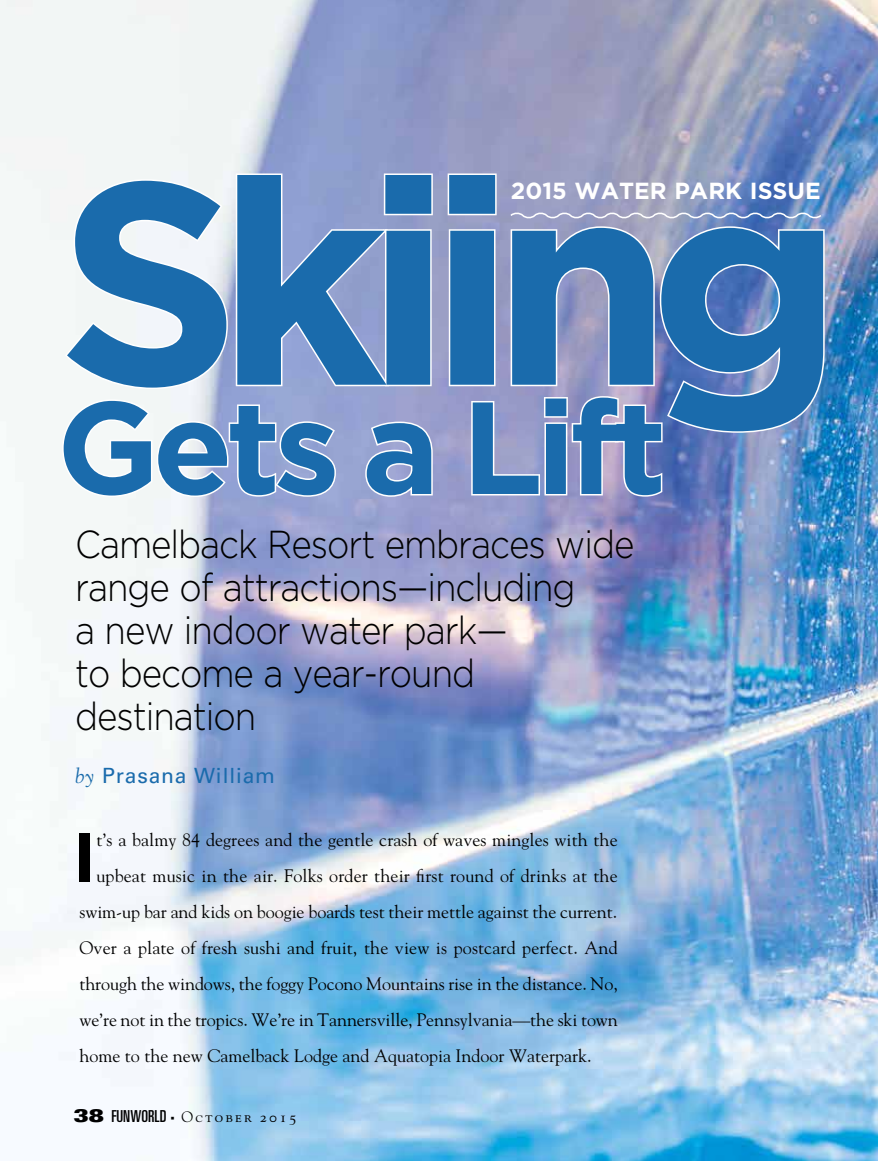
<style>
.page{position:relative;width:878px;height:1161px;background:#fff}
.page>*{position:absolute;margin:0;border:0;box-sizing:border-box;transform-origin:0 0}
.t1{font:700 287.4px "Gotham";letter-spacing:-.08em;color:#1a6bac}
.t2{font:700 130.8px "Gotham";letter-spacing:-.05em;color:#1a6bac}
.t3{font:700 69.45px "Gotham";color:#000}
.t4{font:300 39px/43px "Gotham";letter-spacing:-.03em;color:#000;scale:.9 1}
.t5{font:700 23.25px "Gotham";color:#fff}
.t6{font:21px "Univers";letter-spacing:.04em;color:#1a6bac}
.t7{font:18px "Goudy";color:#000}
.t8{font:15px "Goudy SC";letter-spacing:.15em;color:#000}
.s1{font-family:"Goudy";font-style:italic}
.s2{font-family:"Univers";font-weight:900;font-stretch:expanded;font-size:18px}
.s3{font-family:"Univers";font-stretch:ultra-condensed;font-size:16.5px}
</style>
<div class="page">
<img style="left:0;top:0;width:878px;height:1161px">
<svg style="left:63px;top:172px;width:371px;height:219px"></svg>
<svg style="left:61px;top:398px;width:276px;height:101px"></svg>
<svg style="left:364px;top:420px;width:70px;height:78px"></svg>
<svg style="left:446px;top:172px;width:380px;height:326px;background:#8e9ac5"></svg>
<h1 class="t1" style="left:57px;top:92px;width:787px">Skiing</h1>
<p class="t5" style="left:511px;top:176px;width:311px">2015 WATER PARK ISSUE</p>
<h2 class="t2" style="left:57px;top:361px;width:611px">Gets a Lift</h2>
<h3 class="t4" style="left:75px;top:522px;width:623px">Camelback Resort embraces wide range of attractions—including<br>a new indoor water park—<br>to become a year-round destination</h3>
<p class="t6" style="left:75px;top:764px;width:201px"><span class="s1">by</span> Prasana William</p>
<h3 class="t3" style="left:73px;top:811px;width:25px">I</h3>
<p class="t7" style="left:96px;top:829px;width:522px">t’s a balmy 84 degrees and the gentle crash of waves mingles with the</p>
<p class="t7" style="left:96px;top:865px;width:523px">upbeat music in the air. Folks order their first round of drinks at the</p>
<p class="t7" style="left:79px;top:901px;width:539px">swim-up bar and kids on boogie boards test their mettle against the current.</p>
<p class="t7" style="left:79px;top:937px;width:540px">Over a plate of fresh sushi and fruit, the view is postcard perfect. And</p>
<p class="t7" style="left:79px;top:973px;width:540px">through the windows, the foggy Pocono Mountains rise in the distance. No,</p>
<p class="t7" style="left:79px;top:1009px;width:540px">we’re not in the tropics. We’re in Tannersville, Pennsylvania—the ski town</p>
<p class="t7" style="left:79px;top:1045px;width:513px">home to the new Camelback Lodge and Aquatopia Indoor Waterpark.</p>
<p class="t8" style="left:74px;top:1108px;width:224px"><span class="s2">38</span> <span class="s3">FUNWORLD</span> October 2015</p>
</div>
